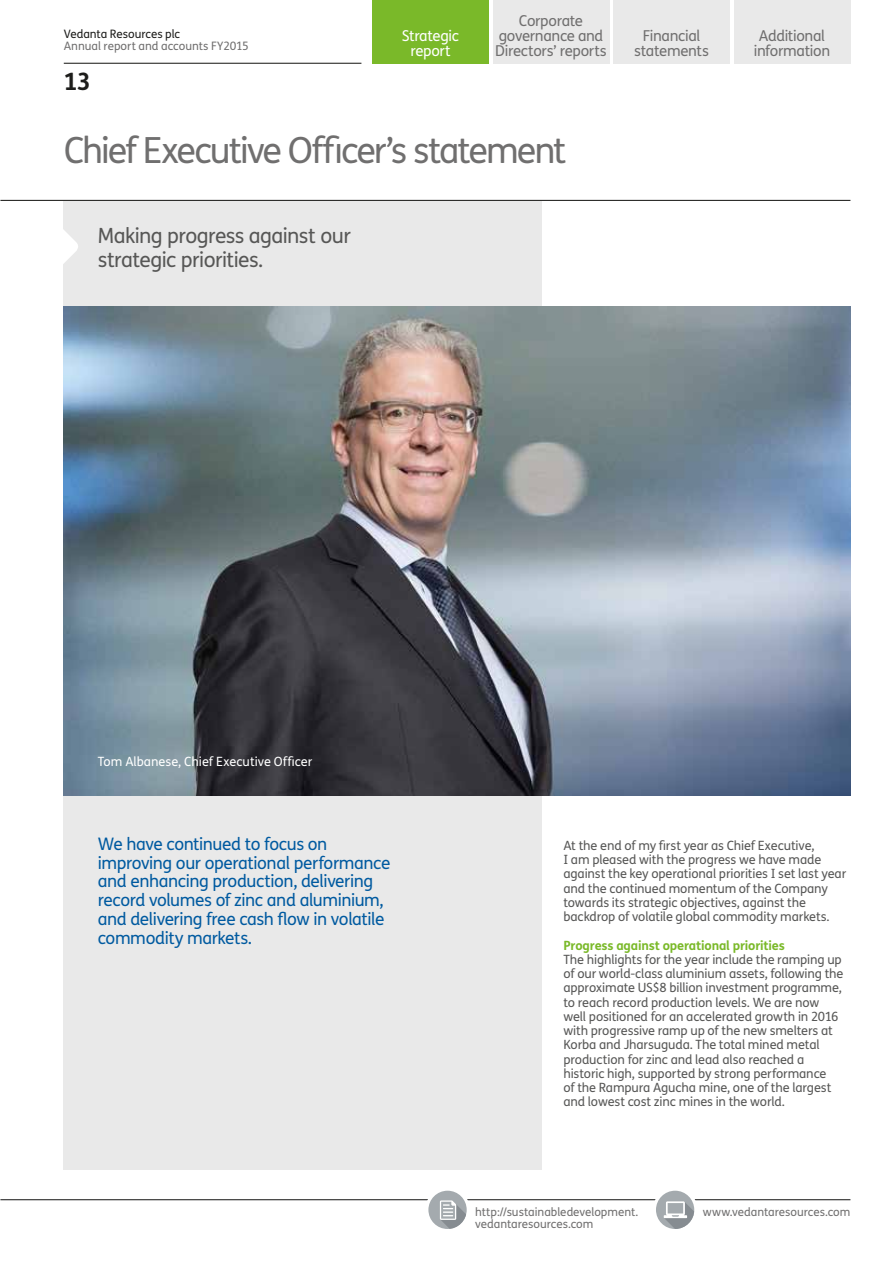
<style>
.page{position:relative;width:893px;height:1263px;background:#fff}
.page>*{position:absolute;margin:0;border:0;box-sizing:border-box;transform-origin:0 0}
.t1{font:36px "FS Me";letter-spacing:-.055em;color:#706f6f}
.t2{font:700 24px "FS Me";color:#1d1d1b}
.t3{font:21px/23.2px "FS Me";letter-spacing:-.025em;color:#575756}
.t4{font:17.25px/18.8px "FS Me";letter-spacing:-.025em;color:#005aa0}
.t5{font:15px/15px "FS Me";letter-spacing:-.02em;color:#706f6f;text-align:center}
.t6{font:15px/15px "FS Me";letter-spacing:-.02em;color:#fff;text-align:center}
.t7{font:12.75px/14.2px "FS Me";letter-spacing:-.01em;color:#575756}
.t8{font:700 12.75px "FS Me";letter-spacing:-.015em;color:#7ab929}
.t9{font:12.75px "FS Me";color:#fff}
.t10{font:11.7px "FS Me";letter-spacing:-.005em;color:#706f6f}
.t11{font:11.7px "FS Me";letter-spacing:-.005em;color:#1d1d1b}
</style>
<div class="page">
<div style="left:64px;top:201px;width:478px;height:968px;background:#e9e9e9"></div>
<svg style="left:63px;top:211px;width:15px;height:72px"></svg>
<hr style="left:0;top:1199px;width:850px;height:1px;background:#1d1d1b">
<hr style="left:64px;top:63px;width:297px;height:1px;background:#1d1d1b">
<div style="left:372px;top:0;width:117px;height:64px;background:#7ab929"></div>
<div style="left:493px;top:0;width:116px;height:64px;background:#e9e9e9"></div>
<div style="left:613px;top:0;width:117px;height:64px;background:#e9e9e9"></div>
<div style="left:733px;top:0;width:117px;height:64px;background:#e9e9e9"></div>
<div style="left:425px;top:1187px;width:45px;height:45px;background:#fff;border-radius:50%"></div>
<div style="left:428px;top:1191px;width:39px;height:38px;background:#a4aaae;border-radius:50%"></div>
<svg style="left:440px;top:1200px;width:27px;height:29px"></svg>
<div style="left:653px;top:1187px;width:44px;height:45px;background:#fff;border-radius:50%"></div>
<div style="left:656px;top:1191px;width:38px;height:38px;background:#a4aaae;border-radius:50%"></div>
<svg style="left:664px;top:1201px;width:30px;height:28px"></svg>
<hr style="left:0;top:200px;width:850px;height:1px;background:#1d1d1b">
<img style="left:64px;top:306px;width:786px;height:489px">
<p class="t11" style="left:64px;top:26px;width:118px">Vedanta Resources plc</p>
<p class="t10" style="left:64px;top:38px;width:187px">Annual report and accounts FY2015</p>
<h2 class="t2" style="left:64px;top:63px;width:29px">13</h2>
<p class="t6" style="left:402px;top:28px;width:59px">Strategic report</p>
<p class="t5" style="left:495px;top:13px;width:113px">Corporate governance and<br>Directors’ reports</p>
<h1 class="t1" style="left:64px;top:126px;width:504px">Chief Executive Officer’s statement</h1>
<h3 class="t3" style="left:98px;top:224px;width:255px">Making progress against our strategic priorities.</h3>
<p class="t5" style="left:634px;top:28px;width:76px">Financial statements</p>
<p class="t5" style="left:754px;top:28px;width:78px">Additional information</p>
<p class="t9" style="left:98px;top:753px;width:216px">Tom Albanese, Chief Executive Officer</p>
<h3 class="t4" style="left:98px;top:834px;width:294px">We have continued to focus on improving our operational performance and enhancing production, delivering record volumes of zinc and aluminium, and delivering free cash flow in volatile commodity markets.</h3>
<p class="t7" style="left:563px;top:838px;width:284px">At the end of my first year as Chief Executive,<br>I am pleased with the progress we have made against the key operational priorities I set last year and the continued momentum of the Company towards its strategic objectives, against the backdrop of volatile global commodity markets.</p>
<p class="t8" style="left:563px;top:935px;width:223px">Progress against operational priorities</p>
<p class="t7" style="left:563px;top:952px;width:282px">The highlights for the year include the ramping up of our world-class aluminium assets, following the approximate US$8 billion investment programme, to reach record production levels. We are now well positioned for an accelerated growth in 2016 with progressive ramp up of the new smelters at Korba and Jharsuguda. The total mined metal production for zinc and lead also reached a historic high, supported by strong performance<br>of the Rampura Agucha mine, one of the largest and lowest cost zinc mines in the world.</p>
<p class="t10" style="left:475px;top:1204px;width:165px">http://sustainabledevelopment.</p>
<p class="t10" style="left:703px;top:1204px;width:149px">www.vedantaresources.com</p>
<p class="t10" style="left:475px;top:1216px;width:120px">vedantaresources.com</p>
</div>
